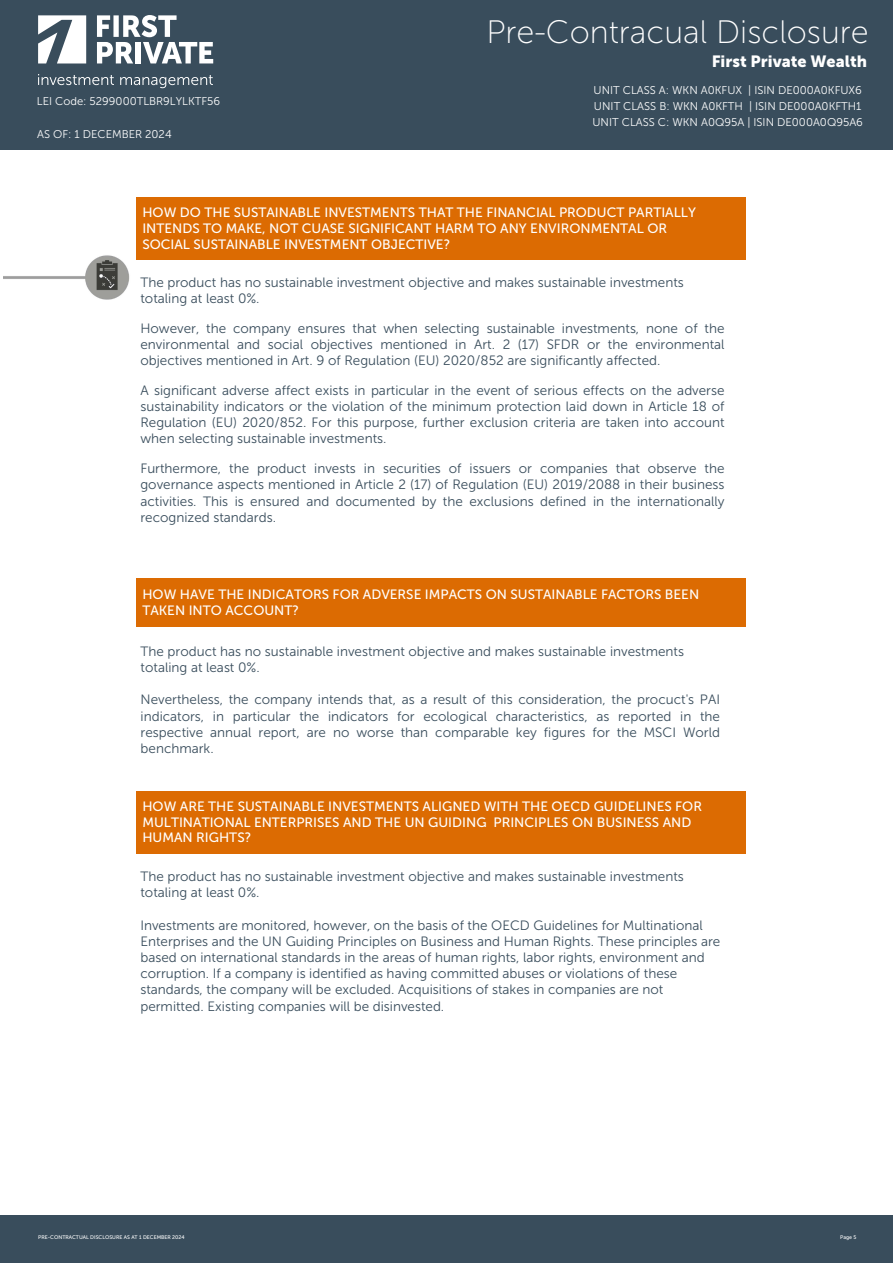
<style>
.page{position:relative;width:893px;height:1263px;background:#fff}
.page>*{position:absolute;margin:0;border:0;box-sizing:border-box;transform-origin:0 0}
.t1{font:32.4px "Museo Sans 100";color:#fff}
.t2{font:16.2px "Museo Sans 900";color:#fff}
.t3{font:13.5px/16.2px "Museo Sans 300 Embeddable";color:#394d5c}
.t4{font:13.5px/15.9px "Museo Sans 500";color:#fff}
.t5{font:11.25px/15.9px "Museo Sans 300";color:#fff}
.t6{font:5.25px "Museo Sans 500";color:#fff}
</style>
<div class="page">
<div style="left:0;top:1215px;width:893px;height:48px;background:#394d5c"></div>
<div style="left:0;top:0;width:893px;height:150px;background:#394d5c"></div>
<div style="left:136px;top:578px;width:609px;height:49px;background:#dc6b02"></div>
<div style="left:136px;top:198px;width:609px;height:62px;background:#dc6b02"></div>
<div style="left:136px;top:792px;width:609px;height:62px;background:#dc6b02"></div>
<img style="left:4px;top:255px;width:126px;height:45px">
<svg style="left:38px;top:74px;width:175px;height:14px"></svg>
<svg style="left:97px;top:15px;width:116px;height:48px"></svg>
<svg style="left:38px;top:15px;width:48px;height:48px"></svg>
<p class="t5" style="left:37px;top:94px;width:185px">LEI Code: 5299000TLBR9LYLKTF56</p>
<p class="t5" style="left:37px;top:126px;width:136px">AS OF: 1 DECEMBER 2024</p>
<h1 class="t1" style="left:486px;top:15px;width:384px">Pre-Contracual Disclosure</h1>
<p class="t2" style="left:712px;top:52px;width:157px">First Private Wealth</p>
<p class="t5" style="left:592px;top:83px;width:272px">UNIT CLASS A: WKN A0KFUX | ISIN DE000A0KFUX6<br>UNIT CLASS B: WKN A0KFTH | ISIN DE000A0KFTH1<br>UNIT CLASS C: WKN A0Q95A | ISIN DE000A0Q95A6</p>
<p class="t4" style="left:142px;top:205px;width:555px">HOW DO THE SUSTAINABLE INVESTMENTS THAT THE FINANCIAL PRODUCT PARTIALLY<br>INTENDS TO MAKE, NOT CUASE SIGNIFICANT HARM TO ANY ENVIRONMENTAL OR<br>SOCIAL SUSTAINABLE INVESTMENT OBJECTIVE?</p>
<p class="t3" style="left:140px;top:274px;width:545px">The product has no sustainable investment objective and makes sustainable investments totaling at least 0%.</p>
<p class="t3" style="left:140px;top:320px;width:586px;text-align:justify">However, the company ensures that when selecting sustainable investments, none of the environmental and social objectives mentioned in Art. 2 (17) SFDR or the environmental objectives mentioned in Art. 9 of Regulation (EU) 2020/852 are significantly affected.</p>
<p class="t3" style="left:140px;top:382px;width:586px;text-align:justify">A significant adverse affect exists in particular in the event of serious effects on the adverse sustainability indicators or the violation of the minimum protection laid down in Article 18 of Regulation (EU) 2020/852. For this purpose, further exclusion criteria are taken into account when selecting sustainable investments.</p>
<p class="t3" style="left:140px;top:460px;width:586px;text-align:justify">Furthermore, the product invests in securities of issuers or companies that observe the governance aspects mentioned in Article 2 (17) of Regulation (EU) 2019/2088 in their business activities. This is ensured and documented by the exclusions defined in the internationally recognized standards.</p>
<p class="t4" style="left:142px;top:586px;width:558px">HOW HAVE THE INDICATORS FOR ADVERSE IMPACTS ON SUSTAINABLE FACTORS BEEN<br>TAKEN INTO ACCOUNT?</p>
<p class="t3" style="left:141px;top:643px;width:545px">The product has no sustainable investment objective and makes sustainable investments totaling at least 0%.</p>
<p class="t3" style="left:141px;top:692px;width:581px;text-align:justify">Nevertheless, the company intends that, as a result of this consideration, the procuct's PAI indicators, in particular the indicators for ecological characteristics, as reported in the respective annual report, are no worse than comparable key figures for the MSCI World benchmark.</p>
<p class="t4" style="left:142px;top:798px;width:561px">HOW ARE THE SUSTAINABLE INVESTMENTS ALIGNED WITH THE OECD GUIDELINES FOR<br>MULTINATIONAL ENTERPRISES AND THE UN GUIDING PRINCIPLES ON BUSINESS AND<br>HUMAN RIGHTS?</p>
<p class="t3" style="left:140px;top:868px;width:545px">The product has no sustainable investment objective and makes sustainable investments totaling at least 0%.</p>
<p class="t3" style="left:140px;top:917px;width:581px">Investments are monitored, however, on the basis of the OECD Guidelines for Multinational Enterprises and the UN Guiding Principles on Business and Human Rights. These principles are based on international standards in the areas of human rights, labor rights, environment and corruption. If a company is identified as having committed abuses or violations of these standards, the company will be excluded. Acquisitions of stakes in companies are not permitted. Existing companies will be disinvested.</p>
<p class="t6" style="left:38px;top:1234px;width:148px">PRE-CONTRACTUAL DISCLOSURE AS AT 1 DECEMBER 2024</p>
<p class="t6" style="left:840px;top:1234px;width:18px">Page 5</p>
</div>
